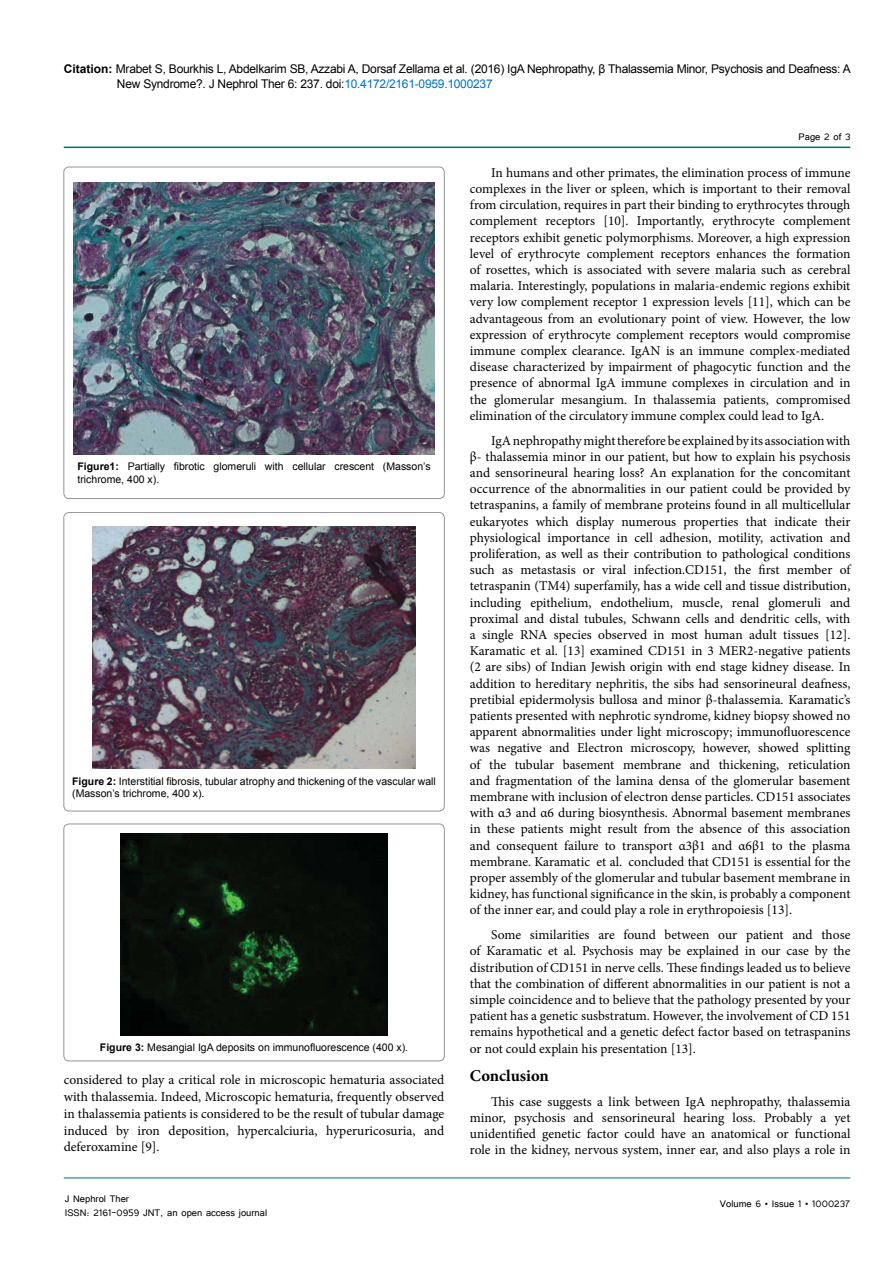
<style>
.page{position:relative;width:893px;height:1263px;background:#fff}
.page>*{position:absolute;margin:0;border:0;box-sizing:border-box;transform-origin:0 0}
.t1{font:700 16.5px "Minion Pro";color:#000}
.t2{font:13.5px/16.2px "Minion Pro";color:#000;text-align:justify}
.t3{font:12px/14.4px "Arial";letter-spacing:-.02em;color:#000}
.t4{font:12px/14.4px "Tunga";color:#000}
.t5{font:10.5px/12.6px "Arial";color:#000}
.s1{font-weight:700}
.s2{color:#0072bc}
</style>
<div class="page">
<hr style="left:64px;top:147px;width:786px;height:1px;background:#007071">
<hr style="left:64px;top:1178px;width:786px;height:1px;background:#007071">
<img style="left:73px;top:183px;width:362px;height:271px">
<div style="left:64px;top:167px;width:380px;height:332px;border:1px solid #939598;border-radius:5px"></div>
<img style="left:92px;top:526px;width:324px;height:242px">
<div style="left:64px;top:512px;width:380px;height:299px;border:1px solid #939598;border-radius:5px"></div>
<img style="left:120px;top:834px;width:268px;height:201px">
<div style="left:64px;top:824px;width:380px;height:237px;border:1px solid #939598;border-radius:5px"></div>
<p class="t3" style="left:117px;top:62px;width:735px;text-indent:-53px"><span class="s1">Citation:</span> Mrabet S, Bourkhis L, Abdelkarim SB, Azzabi A, Dorsaf Zellama et al. (2016) IgA Nephropathy, β Thalassemia Minor, Psychosis and Deafness: A<br>New Syndrome?. J Nephrol Ther 6: 237. doi:<span class="s2">10.4172/2161-0959.1000237</span></p>
<p class="t5" style="left:78px;top:460px;width:354px"><span class="s1">Figure1:</span> Partially fibrotic glomeruli with cellular crescent (Masson’s trichrome, 400 x).</p>
<p class="t5" style="left:72px;top:775px;width:365px"><span class="s1">Figure 2:</span> Interstitial fibrosis, tubular atrophy and thickening of the vascular wall (Masson’s trichrome, 400 x).</p>
<p class="t5" style="left:100px;top:1041px;width:310px"><span class="s1">Figure 3:</span> Mesangial IgA deposits on immunofluorescence (400 x).</p>
<p class="t2" style="left:64px;top:1071px;width:382px;line-height:16.8px">considered to play a critical role in microscopic hematuria associated with thalassemia. Indeed, Microscopic hematuria, frequently observed in thalassemia patients is considered to be the result of tubular damage induced by iron deposition, hypercalciuria, hyperuricosuria, and deferoxamine [9].</p>
<p class="t4" style="left:65px;top:1190px;width:204px">J Nephrol Ther<br>ISSN: 2161-0959 JNT, an open access journal</p>
<p class="t4" style="left:799px;top:128px;width:53px">Page 2 of 3</p>
<p class="t2" style="left:470px;top:164px;width:382px;text-indent:21px">In humans and other primates, the elimination process of immune complexes in the liver or spleen, which is important to their removal from circulation, requires in part their binding to erythrocytes through complement receptors [10]. Importantly, erythrocyte complement receptors exhibit genetic polymorphisms. Moreover, a high expression level of erythrocyte complement receptors enhances the formation of rosettes, which is associated with severe malaria such as cerebral malaria. Interestingly, populations in malaria-endemic regions exhibit very low complement receptor 1 expression levels [11], which can be advantageous from an evolutionary point of view. However, the low expression of erythrocyte complement receptors would compromise immune complex clearance. IgAN is an immune complex-mediated disease characterized by impairment of phagocytic function and the presence of abnormal IgA immune complexes in circulation and in the glomerular mesangium. In thalassemia patients, compromised elimination of the circulatory immune complex could lead to IgA.</p>
<p class="t2" style="left:470px;top:432px;width:382px;text-indent:21px">IgA nephropathy might therefore be explained by its association with β- thalassemia minor in our patient, but how to explain his psychosis and sensorineural hearing loss? An explanation for the concomitant occurrence of the abnormalities in our patient could be provided by tetraspanins, a family of membrane proteins found in all multicellular eukaryotes which display numerous properties that indicate their physiological importance in cell adhesion, motility, activation and proliferation, as well as their contribution to pathological conditions such as metastasis or viral infection.CD151, the first member of tetraspanin (TM4) superfamily, has a wide cell and tissue distribution, including epithelium, endothelium, muscle, renal glomeruli and proximal and distal tubules, Schwann cells and dendritic cells, with a single RNA species observed in most human adult tissues [12].<br>Karamatic et al. [13] examined CD151 in 3 MER2-negative patients (2 are sibs) of Indian Jewish origin with end stage kidney disease. In addition to hereditary nephritis, the sibs had sensorineural deafness, pretibial epidermolysis bullosa and minor β-thalassemia. Karamatic’s patients presented with nephrotic syndrome, kidney biopsy showed no apparent abnormalities under light microscopy; immunofluorescence was negative and Electron microscopy, however, showed splitting of the tubular basement membrane and thickening, reticulation and fragmentation of the lamina densa of the glomerular basement membrane with inclusion of electron dense particles. CD151 associates with α3 and α6 during biosynthesis. Abnormal basement membranes in these patients might result from the absence of this association and consequent failure to transport α3β1 and α6β1 to the plasma membrane. Karamatic et al. concluded that CD151 is essential for the proper assembly of the glomerular and tubular basement membrane in kidney, has functional significance in the skin, is probably a component of the inner ear, and could play a role in erythropoiesis [13].</p>
<p class="t2" style="left:470px;top:927px;width:382px;text-indent:21px">Some similarities are found between our patient and those of Karamatic et al. Psychosis may be explained in our case by the distribution of CD151 in nerve cells. These findings leaded us to believe that the combination of different abnormalities in our patient is not a simple coincidence and to believe that the pathology presented by your patient has a genetic susbstratum. However, the involvement of CD 151 remains hypothetical and a genetic defect factor based on tetraspanins or not could explain his presentation [13].</p>
<p class="t1" style="left:470px;top:1064px;width:81px">Conclusion</p>
<p class="t2" style="left:470px;top:1093px;width:382px;text-indent:21px">This case suggests a link between IgA nephropathy, thalassemia minor, psychosis and sensorineural hearing loss. Probably a yet unidentified genetic factor could have an anatomical or functional role in the kidney, nervous system, inner ear, and also plays a role in</p>
<p class="t4" style="left:720px;top:1196px;width:131px">Volume 6 • Issue 1 • 1000237</p>
</div>
